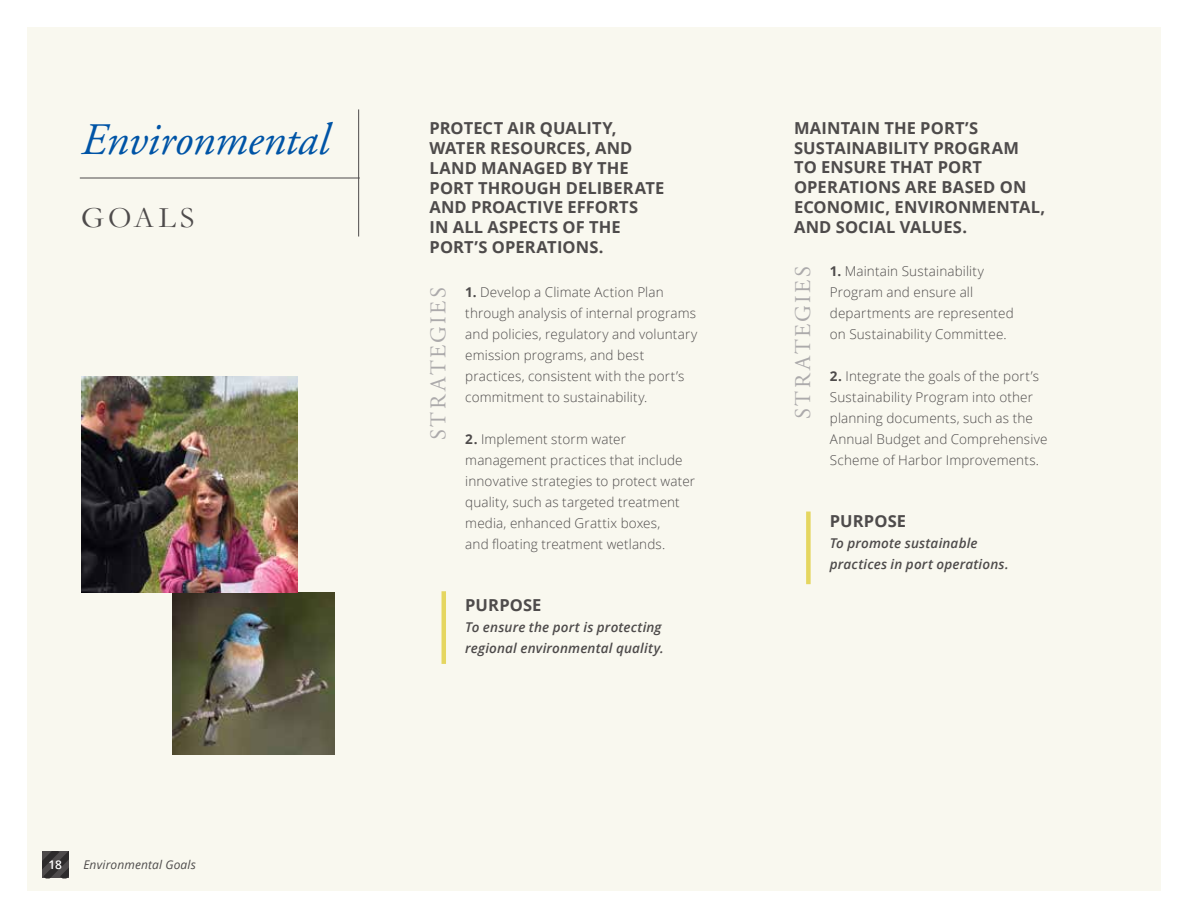
<style>
.page{position:relative;width:1188px;height:918px;background:#fff}
.page>*{position:absolute;margin:0;border:0;box-sizing:border-box;transform-origin:0 0}
.t1{font:italic 45px "Adobe Garamond";letter-spacing:-.005em;color:#0054a6}
.t2{font:30px "Garamond";letter-spacing:.14em;color:#4e4b4b}
.t3{font:22.5px "Adobe Garamond";letter-spacing:.11em;color:#acaaab}
.t4{font:700 16.5px/19.8px "Open Sans";letter-spacing:.005em;color:#4e4b4b}
.t5{font:300 13.5px/21px "Open Sans";letter-spacing:.01em;color:#4e4b4b}
.t6{font:italic 600 13.5px/21px "Open Sans";letter-spacing:.01em;color:#4e4b4b}
.t7{font:italic 12px "Open Sans";letter-spacing:.015em;color:#4e4b4b}
.t8{font:600 12px "Open Sans";color:#fff}
.s1{font-weight:700}
</style>
<div class="page">
<div style="left:27px;top:27px;width:1134px;height:864px;background:#f9f8ef"></div>
<img style="left:173px;top:592px;width:162px;height:162px">
<svg style="left:42px;top:852px;width:26px;height:26px"></svg>
<div style="left:806px;top:512px;width:5px;height:72px;background:#e5d660"></div>
<hr style="left:442px;top:591px;width:4px;height:73px;background:#e5d660">
<img style="left:81px;top:377px;width:216px;height:215px">
<hr style="left:80px;top:178px;width:280px;height:1px;background:#4e4b4b">
<hr style="left:358px;top:109px;width:1px;height:128px;background:#4e4b4b">
<h1 class="t1" style="left:81px;top:116px;width:249px">Environmental</h1>
<h2 class="t2" style="left:81px;top:200px;width:115px">GOALS</h2>
<p class="t8" style="left:48px;top:856px;width:15px">18</p>
<p class="t7" style="left:83px;top:856px;width:114px">Environmental Goals</p>
<p class="t4" style="left:430px;top:118px;width:236px">PROTECT AIR QUALITY,<br>WATER RESOURCES, AND<br>LAND MANAGED BY THE<br>PORT THROUGH DELIBERATE<br>AND PROACTIVE EFFORTS<br>IN ALL ASPECTS OF THE<br>PORT’S OPERATIONS.</p>
<h3 class="t3" style="left:426px;top:440px;width:155px;rotate:-90deg">STRATEGIES</h3>
<p class="t5" style="left:465px;top:281px;width:233px"><span class="s1">1.</span> Develop a Climate Action Plan through analysis of internal programs and policies, regulatory and voluntary emission programs, and best practices, consistent with the port’s commitment to sustainability.</p>
<p class="t5" style="left:465px;top:429px;width:231px"><span class="s1">2.</span> Implement storm water management practices that include innovative strategies to protect water quality, such as targeted treatment media, enhanced Grattix boxes,<br>and floating treatment wetlands.</p>
<p class="t4" style="left:465px;top:595px;width:78px">PURPOSE</p>
<p class="t6" style="left:465px;top:616px;width:200px">To ensure the port is protecting regional environmental quality.</p>
<p class="t4" style="left:794px;top:118px;width:253px">MAINTAIN THE PORT’S<br>SUSTAINABILITY PROGRAM<br>TO ENSURE THAT PORT<br>OPERATIONS ARE BASED ON<br>ECONOMIC, ENVIRONMENTAL,<br>AND SOCIAL VALUES.</p>
<h3 class="t3" style="left:791px;top:419px;width:155px;rotate:-90deg">STRATEGIES</h3>
<p class="t5" style="left:830px;top:260px;width:185px"><span class="s1">1.</span> Maintain Sustainability<br>Program and ensure all departments are represented on Sustainability Committee.</p>
<p class="t5" style="left:830px;top:366px;width:219px"><span class="s1">2.</span> Integrate the goals of the port’s Sustainability Program into other planning documents, such as the Annual Budget and Comprehensive Scheme of Harbor Improvements.</p>
<p class="t4" style="left:830px;top:511px;width:78px">PURPOSE</p>
<p class="t6" style="left:830px;top:532px;width:180px">To promote sustainable practices in port operations.</p>
</div>
